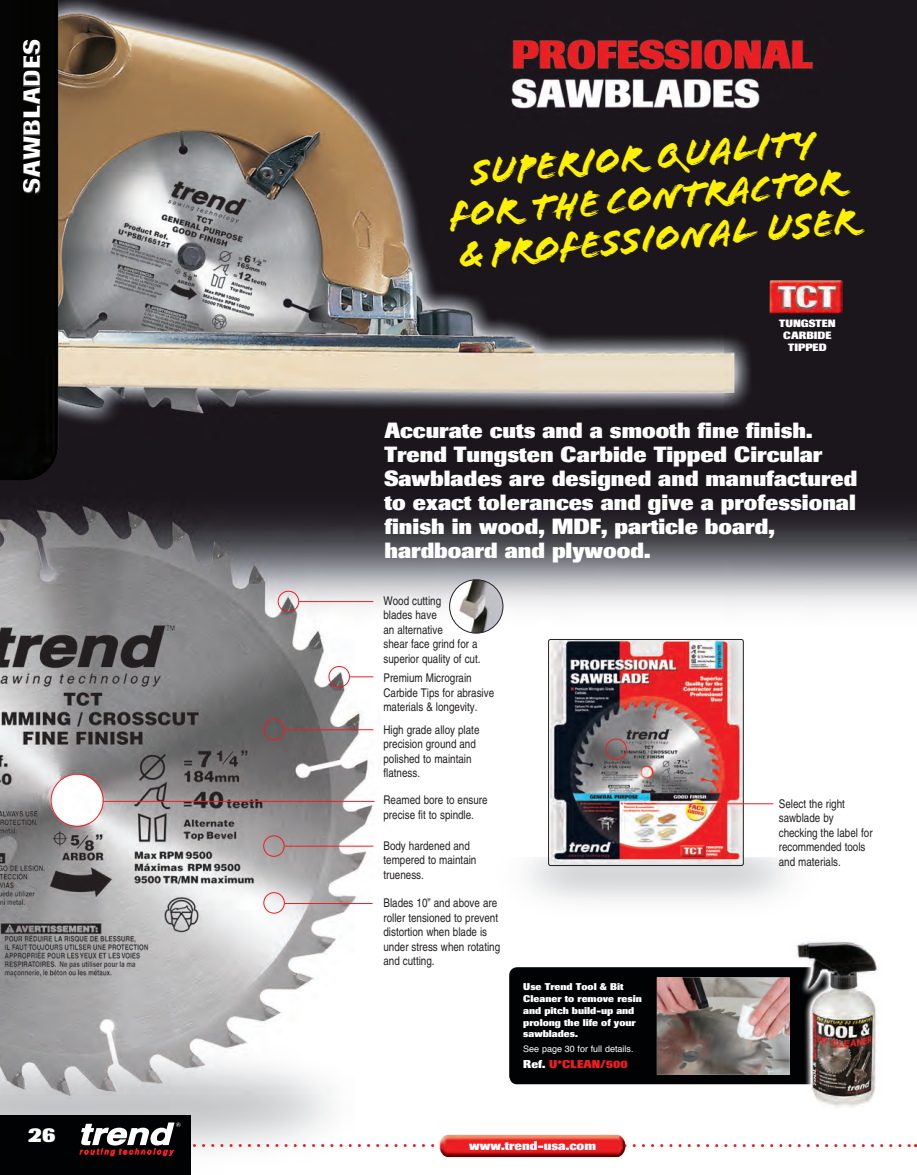
<style>
.page{position:relative;width:917px;height:1175px;background:#fff}
.page>*{position:absolute;margin:0;border:0;box-sizing:border-box;transform-origin:0 0}
.bullet_points{font:39px/41px "Flood";color:#fff101}
.heading_text{font:39px "Flood";color:#fff101}
.t1{font:800 24.15px "Imago BQ";color:#fff}
.heading_text-2{font:800 21.75px/24px "Imago BQ";color:#fff}
.t2{font:800 21px "Imago BQ";color:#fff}
.accessories_text{font:800 12.45px "Imago BQ";color:#fff}
.sub_heading{font:condensed 12px/14.4px "Helvetica LT";color:#231f20}
.t3{font:800 11.25px "Imago BQ";color:#ee1d23}
.t4{font:800 10.5px/12px "Imago BQ";color:#fff;text-align:center}
.t5{font:800 9.75px/11.7px "Imago BQ";color:#fff}
.t6{font:9px "Helvetica";color:#fff}
.s1{color:#fff}
</style>
<div class="page">
<img style="left:0;top:0;width:917px;height:1158px">
<svg style="left:194px;top:1143px;width:722px;height:3px"></svg>
<img style="left:439px;top:1134px;width:186px;height:22px">
<div style="left:0;top:1114px;width:191px;height:60px;background:#010203"></div>
<svg style="left:79px;top:1122px;width:102px;height:35px"></svg>
<hr style="left:285px;top:902px;width:88px;height:1px;background:#ee1d23">
<div style="left:263px;top:892px;width:22px;height:21px;border:1px solid #ee1d23;border-radius:50%"></div>
<img style="left:770px;top:280px;width:73px;height:34px">
<hr style="left:299px;top:601px;width:74px;height:1px;background:#ee1d23">
<div style="left:278px;top:590px;width:21px;height:22px;border:1px solid #ee1d23;border-radius:50%"></div>
<img style="left:451px;top:830px;width:416px;height:106px">
<img style="left:550px;top:641px;width:192px;height:222px">
<div style="left:548px;top:639px;width:196px;height:226px;border:1px solid #231f20;border-radius:2px"></div>
<hr style="left:626px;top:803px;width:147px;height:1px;background:#ee1d23">
<div style="left:605px;top:738px;width:22px;height:21px;border:1px solid #ee1d23;border-radius:50%"></div>
<svg style="left:350px;top:676px;width:23px;height:1px"></svg>
<div style="left:329px;top:666px;width:21px;height:21px;border:1px solid #ee1d23;border-radius:50%"></div>
<hr style="left:284px;top:729px;width:89px;height:1px;background:#ee1d23">
<div style="left:263px;top:718px;width:22px;height:22px;border:1px solid #ee1d23;border-radius:50%"></div>
<hr style="left:285px;top:845px;width:88px;height:1px;background:#ee1d23">
<div style="left:263px;top:835px;width:22px;height:21px;border:1px solid #ee1d23;border-radius:50%"></div>
<hr style="left:103px;top:800px;width:272px;height:1px;background:#ee1d23">
<div style="left:51px;top:773px;width:53px;height:53px;border:1px solid #ee1d23;border-radius:50%"></div>
<img style="left:450px;top:579px;width:53px;height:54px;border-radius:27px">
<div style="left:449px;top:579px;width:54px;height:54px;border:1px solid #231f20;border-radius:50%"></div>
<div style="left:509px;top:966px;width:330px;height:117px;background:#010203;border-radius:8px"></div>
<img style="left:657px;top:977px;width:132px;height:97px">
<img style="left:789px;top:923px;width:100px;height:201px">
<div style="left:0;top:0;width:58px;height:480px;background:#040403"></div>
<div style="left:22px;top:40px;width:19px;height:155px;background:#231f20;opacity:.89"></div>
<h2 class="t1" style="left:17px;top:193px;width:155px;rotate:-90deg">SAWBLADES</h2>
<p class="t2" style="left:29px;top:1121px;width:29px">26</p>
<p class="heading_text" style="left:469px;top:150px;width:347px;rotate:-5deg">Superior quality</p>
<p class="bullet_points" style="left:448px;top:195px;width:407px;rotate:-5deg">FOR THE CONTRACTOR &amp; PROFESSIONAL User</p>
<p class="t4" style="left:779px;top:317px;width:58px">TUNGSTEN<br>CARBIDE<br>TIPPED</p>
<p class="heading_text-2" style="left:384px;top:418px;width:474px">Accurate cuts and a smooth fine finish.<br>Trend Tungsten Carbide Tipped Circular Sawblades are designed and manufactured to exact tolerances and give a professional finish in wood, MDF, particle board, hardboard and plywood.</p>
<p class="sub_heading" style="left:383px;top:593px;width:99px">Wood cutting<br>blades have<br>an alternative<br>shear face grind for a superior quality of cut.</p>
<p class="sub_heading" style="left:383px;top:670px;width:112px">Premium Micrograin<br>Carbide Tips for abrasive materials &amp; longevity.</p>
<p class="sub_heading" style="left:383px;top:722px;width:97px">High grade alloy plate precision ground and polished to maintain flatness.</p>
<p class="sub_heading" style="left:383px;top:792px;width:106px">Reamed bore to ensure precise fit to spindle.</p>
<p class="sub_heading" style="left:383px;top:838px;width:94px">Body hardened and tempered to maintain trueness.</p>
<p class="sub_heading" style="left:383px;top:895px;width:118px">Blades 10” and above are roller tensioned to prevent distortion when blade is under stress when rotating and cutting.</p>
<p class="t5" style="left:523px;top:980px;width:120px">Use Trend Tool &amp; Bit<br>Cleaner to remove resin and pitch build-up and prolong the life of your sawblades.</p>
<p class="t6" style="left:523px;top:1042px;width:112px">See page 30 for full details.</p>
<p class="t3" style="left:523px;top:1056px;width:106px"><span class="s1">Ref.</span> U*CLEAN/500</p>
<p class="accessories_text" style="left:469px;top:1137px;width:128px">www.trend-usa.com</p>
<p class="sub_heading" style="left:779px;top:796px;width:95px">Select the right sawblade by checking the label for recommended tools and materials.</p>
</div>
